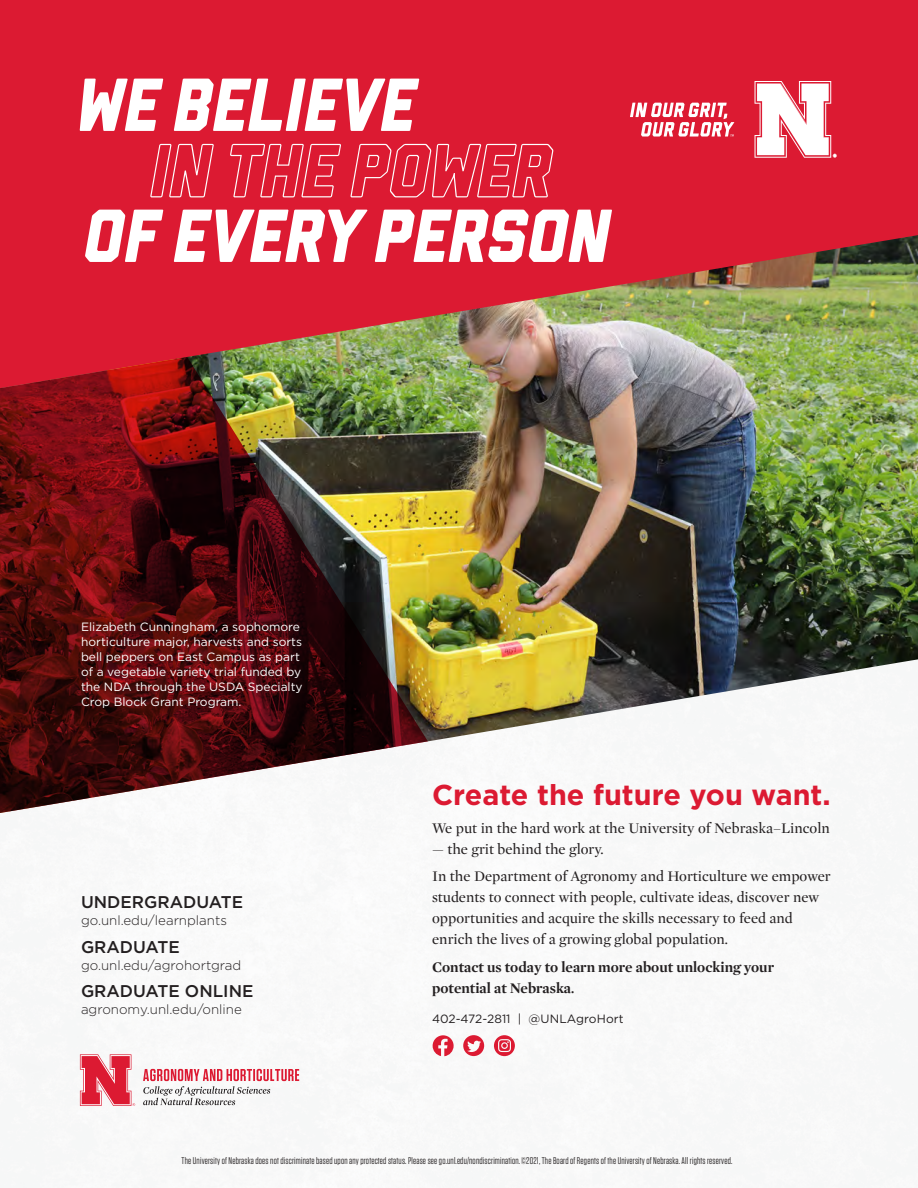
<style>
.page{position:relative;width:918px;height:1188px;background:#fff}
.page>*{position:absolute;margin:0;border:0;box-sizing:border-box;transform-origin:0 0}
.t1{font:italic 800 75px "Liberator";color:#fff}
.t2{font:italic 800 75px "Liberator Outline";color:#fff}
.t3{font:700 28.65px "Gotham";color:#dc1a32}
.t4{font:500 16.95px "Gotham";color:#231f20}
.t5{font:15px/21px "Mercury Display";color:#231f20}
.t6{font:700 15px/21px "Mercury Display";color:#231f20}
.t7{font:300 13.35px "Gotham";color:#231f20}
.Photo_cutlines{font:12px/15px "Gotham";color:#fff}
.t8{font:12px "Gotham";color:#231f20}
.t9{font:9.75px "Tungsten";letter-spacing:.02em;color:#231f20}
</style>
<div class="page">
<div style="left:0;top:0;width:918px;height:413px;background:#dc1a32"></div>
<svg style="left:143px;top:1069px;width:156px;height:36px"></svg>
<svg style="left:80px;top:1054px;width:55px;height:52px"></svg>
<svg style="left:433px;top:1035px;width:21px;height:21px"></svg>
<svg style="left:463px;top:1035px;width:21px;height:21px"></svg>
<svg style="left:494px;top:1035px;width:21px;height:21px"></svg>
<svg style="left:755px;top:81px;width:82px;height:77px"></svg>
<svg style="left:630px;top:103px;width:104px;height:34px"></svg>
<img style="left:187px;top:235px;width:731px;height:507px">
<img style="left:0;top:357px;width:428px;height:456px">
<p class="t1" style="left:77px;top:64px;width:340px">WE BELIEVE</p>
<p class="t2" style="left:150px;top:130px;width:403px">IN THE POWER</p>
<p class="t1" style="left:84px;top:195px;width:528px">OF EVERY PERSON</p>
<p class="Photo_cutlines" style="left:81px;top:619px;width:223px">Elizabeth Cunningham, a sophomore horticulture major, harvests and sorts bell peppers on East Campus as part of a vegetable variety trial funded by the NDA through the USDA Specialty Crop Block Grant Program.</p>
<p class="t4" style="left:81px;top:891px;width:164px">UNDERGRADUATE</p>
<p class="t7" style="left:81px;top:912px;width:148px">go.unl.edu/learnplants</p>
<p class="t4" style="left:81px;top:936px;width:100px">GRADUATE</p>
<p class="t7" style="left:81px;top:956px;width:162px">go.unl.edu/agrohortgrad</p>
<p class="t4" style="left:81px;top:980px;width:174px">GRADUATE ONLINE</p>
<p class="t7" style="left:81px;top:1001px;width:162px">agronomy.unl.edu/online</p>
<p class="t3" style="left:432px;top:776px;width:400px">Create the future you want.</p>
<p class="t5" style="left:432px;top:817px;width:399px">We put in the hard work at the University of Nebraska–Lincoln</p>
<p class="t5" style="left:432px;top:838px;width:173px">— the grit behind the glory.</p>
<p class="t5" style="left:432px;top:865px;width:400px">In the Department of Agronomy and Horticulture we empower students to connect with people, cultivate ideas, discover new opportunities and acquire the skills necessary to feed and enrich the lives of a growing global population.</p>
<p class="t6" style="left:432px;top:956px;width:343px">Contact us today to learn more about unlocking your potential at Nebraska.</p>
<p class="t8" style="left:432px;top:1011px;width:193px">402-472-2811 | @UNLAgroHort</p>
<p class="t9" style="left:182px;top:1156px;width:552px">The University of Nebraska does not discriminate based upon any protected status. Please see go.unl.edu/nondiscrimination. ©2021, The Board of Regents of the University of Nebraska. All rights reserved.</p>
</div>
